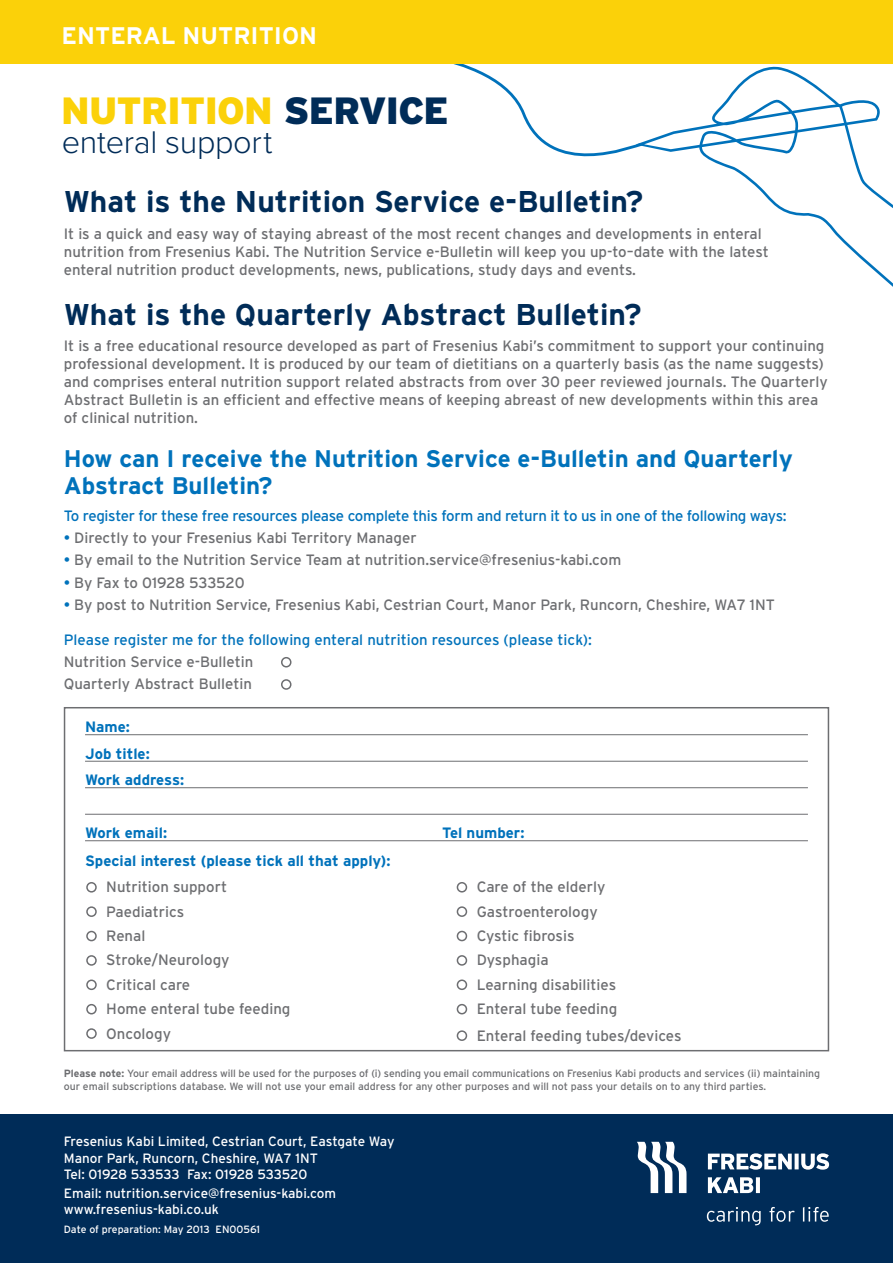
<style>
.page{position:relative;width:893px;height:1263px;background:#fff}
.page>*{position:absolute;margin:0;border:0;box-sizing:border-box;transform-origin:0 0}
.t1{font:900 37.95px "Interstate";letter-spacing:-.02em;color:#fbd109}
.t2{font:300 32.55px "Proxima Nova";letter-spacing:-.01em;color:#002c58}
.t3{font:700 30px "Interstate";color:#002c58}
.t4{font:700 24px/27px "Interstate";color:#0072bb}
.t5{font:700 24px "Interstate";color:#fff}
.t6{font:15px/24.5px "Interstate";color:#6d6e71}
.t7{font:15px "Interstate";letter-spacing:-.02em;color:#0072bb}
.t8{font:700 15px/26.5px "Interstate";color:#0072bb}
.t9{font:15px "Interstate";color:#0072bb}
.t10{font:15px "Interstate";letter-spacing:-.02em;color:#6d6e71}
.t11{font:13.5px/16.5px "Interstate";color:#fff}
.t12{font:10.5px/13.5px "Interstate";letter-spacing:-.01em;color:#6d6e71}
.t13{font:10.5px "Interstate";color:#fff}
.s1{color:#002c58}
.s2{color:#0072bb}
.s3{font-weight:700}
</style>
<div class="page">
<div style="left:0;top:1114px;width:893px;height:149px;background:#002c58"></div>
<svg style="left:637px;top:1142px;width:49px;height:51px"></svg>
<svg style="left:708px;top:1177px;width:52px;height:16px"></svg>
<svg style="left:708px;top:1153px;width:121px;height:17px"></svg>
<svg style="left:707px;top:1207px;width:122px;height:18px"></svg>
<div style="left:281px;top:657px;width:10px;height:10px;border:2px solid #6d6e71;border-radius:50%"></div>
<div style="left:281px;top:679px;width:10px;height:11px;border:2px solid #6d6e71;border-radius:50%"></div>
<div style="left:64px;top:707px;width:765px;height:344px;border:2px solid #6d6e71"></div>
<hr style="left:85px;top:734px;width:723px;height:1px;background:#6d6e71">
<hr style="left:85px;top:761px;width:723px;height:1px;background:#6d6e71">
<hr style="left:85px;top:787px;width:723px;height:1px;background:#6d6e71">
<hr style="left:85px;top:814px;width:723px;height:1px;background:#6d6e71">
<hr style="left:85px;top:840px;width:723px;height:1px;background:#6d6e71">
<div style="left:86px;top:882px;width:11px;height:10px;border:2px solid #6d6e71;border-radius:50%"></div>
<div style="left:86px;top:906px;width:11px;height:11px;border:2px solid #6d6e71;border-radius:50%"></div>
<div style="left:86px;top:931px;width:11px;height:10px;border:2px solid #6d6e71;border-radius:50%"></div>
<div style="left:86px;top:955px;width:11px;height:11px;border:2px solid #6d6e71;border-radius:50%"></div>
<div style="left:86px;top:979px;width:11px;height:11px;border:2px solid #6d6e71;border-radius:50%"></div>
<div style="left:86px;top:1004px;width:11px;height:10px;border:2px solid #6d6e71;border-radius:50%"></div>
<div style="left:86px;top:1028px;width:11px;height:11px;border:2px solid #6d6e71;border-radius:50%"></div>
<div style="left:457px;top:882px;width:10px;height:10px;border:2px solid #6d6e71;border-radius:50%"></div>
<div style="left:457px;top:906px;width:10px;height:11px;border:2px solid #6d6e71;border-radius:50%"></div>
<div style="left:457px;top:931px;width:10px;height:10px;border:2px solid #6d6e71;border-radius:50%"></div>
<div style="left:457px;top:955px;width:10px;height:11px;border:2px solid #6d6e71;border-radius:50%"></div>
<div style="left:457px;top:979px;width:10px;height:11px;border:2px solid #6d6e71;border-radius:50%"></div>
<div style="left:457px;top:1004px;width:10px;height:10px;border:2px solid #6d6e71;border-radius:50%"></div>
<div style="left:457px;top:1030px;width:10px;height:11px;border:2px solid #6d6e71;border-radius:50%"></div>
<svg style="left:645px;top:66px;width:248px;height:221px"></svg>
<svg style="left:454px;top:64px;width:191px;height:93px"></svg>
<div style="left:0;top:0;width:893px;height:64px;background:#fbd109"></div>
<h3 class="t5" style="left:62px;top:22px;width:257px">ENTERAL NUTRITION</h3>
<h1 class="t1" style="left:61px;top:89px;width:389px">NUTRITION <span class="s1">SERVICE</span></h1>
<h2 class="t2" style="left:62px;top:124px;width:212px">enteral support</h2>
<h3 class="t3" style="left:64px;top:185px;width:581px">What is the Nutrition Service e-Bulletin?</h3>
<p class="t6" style="left:64px;top:224px;width:706px;line-height:18px">It is a quick and easy way of staying abreast of the most recent changes and developments in enteral nutrition from Fresenius Kabi. The Nutrition Service e-Bulletin will keep you up-to–date with the latest enteral nutrition product developments, news, publications, study days and events.</p>
<h3 class="t3" style="left:64px;top:298px;width:579px">What is the Quarterly Abstract Bulletin?</h3>
<p class="t6" style="left:64px;top:337px;width:766px;line-height:18px">It is a free educational resource developed as part of Fresenius Kabi’s commitment to support your continuing professional development. It is produced by our team of dietitians on a quarterly basis (as the name suggests) and comprises enteral nutrition support related abstracts from over 30 peer reviewed journals. The Quarterly Abstract Bulletin is an efficient and effective means of keeping abreast of new developments within this area of clinical nutrition.</p>
<h3 class="t4" style="left:64px;top:445px;width:731px">How can I receive the Nutrition Service e-Bulletin and Quarterly<br>Abstract Bulletin?</h3>
<p class="t7" style="left:64px;top:507px;width:724px">To register for these free resources please complete this form and return it to us in one of the following ways:</p>
<p class="t6" style="left:64px;top:526px;width:354px"><span class="s2">•</span> Directly to your Fresenius Kabi Territory Manager</p>
<p class="t6" style="left:64px;top:548px;width:559px"><span class="s2">•</span> By email to the Nutrition Service Team at nutrition.service@fresenius-kabi.com</p>
<p class="t10" style="left:64px;top:574px;width:182px"><span class="s2">•</span> By Fax to 01928 533520</p>
<p class="t6" style="left:64px;top:592px;width:713px"><span class="s2">•</span> By post to Nutrition Service, Fresenius Kabi, Cestrian Court, Manor Park, Runcorn, Cheshire, WA7 1NT</p>
<p class="t9" style="left:64px;top:631px;width:530px">Please register me for the following enteral nutrition resources (please tick):</p>
<p class="t6" style="left:64px;top:651px;width:191px;line-height:22.4px">Nutrition Service e-Bulletin<br>Quarterly Abstract Bulletin</p>
<p class="t8" style="left:85px;top:713px;width:101px">Name:<br>Job title:<br>Work address:</p>
<p class="t8" style="left:85px;top:819px;width:84px">Work email:</p>
<p class="t8" style="left:442px;top:819px;width:84px">Tel number:</p>
<p class="t8" style="left:85px;top:847px;width:307px">Special interest (please tick all that apply):</p>
<p class="t6" style="left:106px;top:875px;width:186px">Nutrition support<br>Paediatrics<br>Renal<br>Stroke/Neurology<br>Critical care<br>Home enteral tube feeding<br>Oncology</p>
<p class="t6" style="left:477px;top:875px;width:142px">Care of the elderly<br>Gastroenterology<br>Cystic fibrosis<br>Dysphagia<br>Learning disabilities<br>Enteral tube feeding</p>
<p class="t6" style="left:477px;top:1023px;width:206px">Enteral feeding tubes/devices</p>
<p class="t12" style="left:64px;top:1066px;width:758px"><span class="s3">Please note:</span> Your email address will be used for the purposes of (i) sending you email communications on Fresenius Kabi products and services (ii) maintaining our email subscriptions database. We will not use your email address for any other purposes and will not pass your details on to any third parties.</p>
<p class="t11" style="left:64px;top:1133px;width:332px">Fresenius Kabi Limited, Cestrian Court, Eastgate Way<br>Manor Park, Runcorn, Cheshire, WA7 1NT<br>Tel: 01928 533533 Fax: 01928 533520</p>
<p class="t11" style="left:64px;top:1185px;width:274px">Email: nutrition.service@fresenius-kabi.com www.fresenius-kabi.co.uk</p>
<p class="t13" style="left:64px;top:1223px;width:198px">Date of preparation: May 2013 EN00561</p>
</div>
